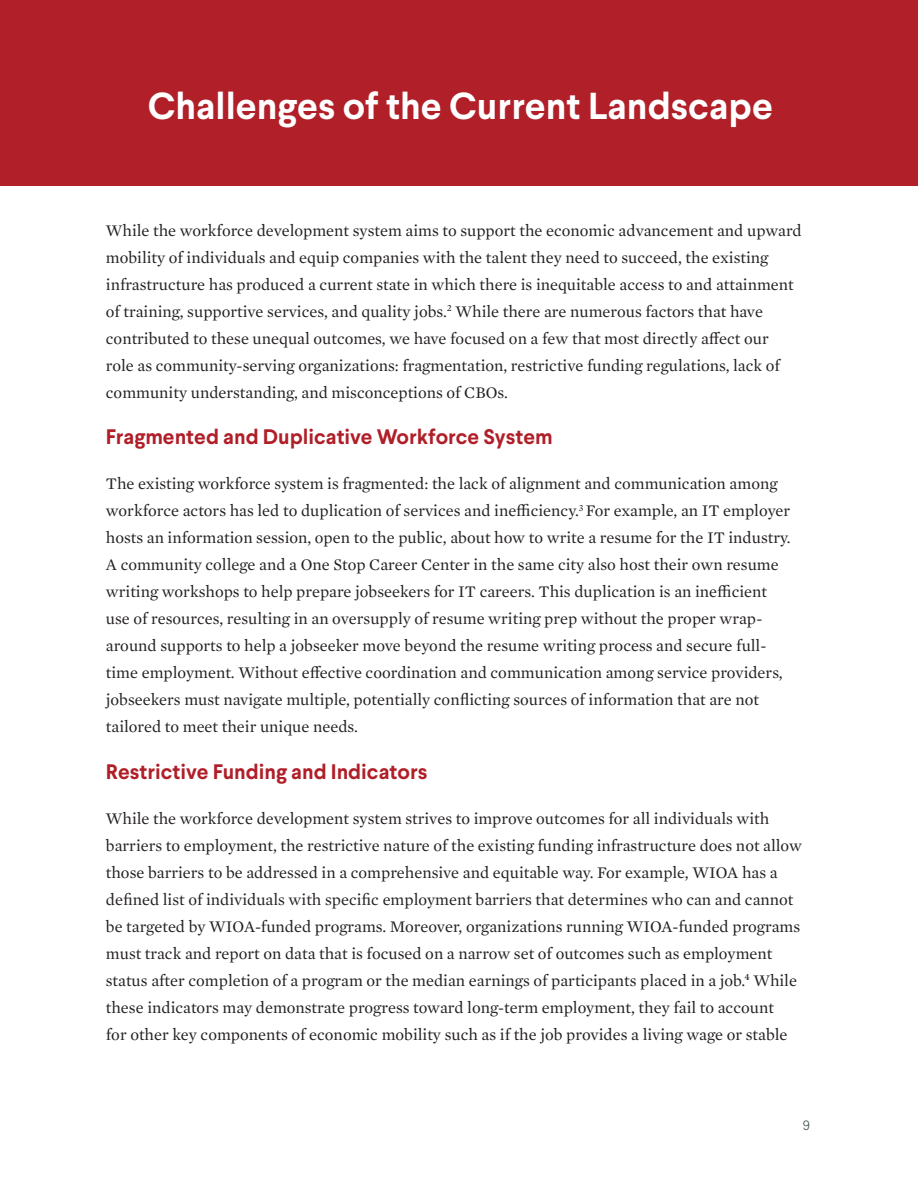
<style>
.page{position:relative;width:918px;height:1188px;background:#fff}
.page>*{position:absolute;margin:0;border:0;box-sizing:border-box;transform-origin:0 0}
.Author_Name{font:700 37.5px "Larsseit";color:#fff}
.t1{font:700 21px "Larsseit";color:#b01e28}
.t2{font:16.5px/27px "Mercury Text G1";color:#231f20}
.t3{font:300 13.5px "Larsseit";color:#4e5758}
</style>
<div class="page">
<div style="left:0;top:0;width:918px;height:185px;background:#b11f28"></div>
<p class="Author_Name" style="left:148px;top:82px;width:627px">Challenges of the Current Landscape</p>
<p class="t2" style="left:106px;top:216px;width:697px">While the workforce development system aims to support the economic advancement and upward mobility of individuals and equip companies with the talent they need to succeed, the existing infrastructure has produced a current state in which there is inequitable access to and attainment of training, supportive services, and quality jobs.<sup>2</sup> While there are numerous factors that have contributed to these unequal outcomes, we have focused on a few that most directly affect our<br>role as community-serving organizations: fragmentation, restrictive funding regulations, lack of community understanding, and misconceptions of CBOs.</p>
<p class="t1" style="left:106px;top:423px;width:448px">Fragmented and Duplicative Workforce System</p>
<p class="t2" style="left:106px;top:469px;width:686px">The existing workforce system is fragmented: the lack of alignment and communication among workforce actors has led to duplication of services and inefficiency.<sup>3</sup> For example, an IT employer hosts an information session, open to the public, about how to write a resume for the IT industry.<br>A community college and a One Stop Career Center in the same city also host their own resume writing workshops to help prepare jobseekers for IT careers. This duplication is an inefficient use of resources, resulting in an oversupply of resume writing prep without the proper wrap&shy;around supports to help a jobseeker move beyond the resume writing process and secure full&shy;time employment. Without effective coordination and communication among service providers, jobseekers must navigate multiple, potentially conflicting sources of information that are not tailored to meet their unique needs.</p>
<p class="t1" style="left:106px;top:758px;width:323px">Restrictive Funding and Indicators</p>
<p class="t2" style="left:106px;top:804px;width:698px">While the workforce development system strives to improve outcomes for all individuals with barriers to employment, the restrictive nature of the existing funding infrastructure does not allow those barriers to be addressed in a comprehensive and equitable way. For example, WIOA has a defined list of individuals with specific employment barriers that determines who can and cannot be targeted by WIOA-funded programs. Moreover, organizations running WIOA-funded programs must track and report on data that is focused on a narrow set of outcomes such as employment status after completion of a program or the median earnings of participants placed in a job.<sup>4</sup> While these indicators may demonstrate progress toward long-term employment, they fail to account<br>for other key components of economic mobility such as if the job provides a living wage or stable</p>
<p class="t3" style="left:803px;top:1117px;width:9px">9</p>
</div>
